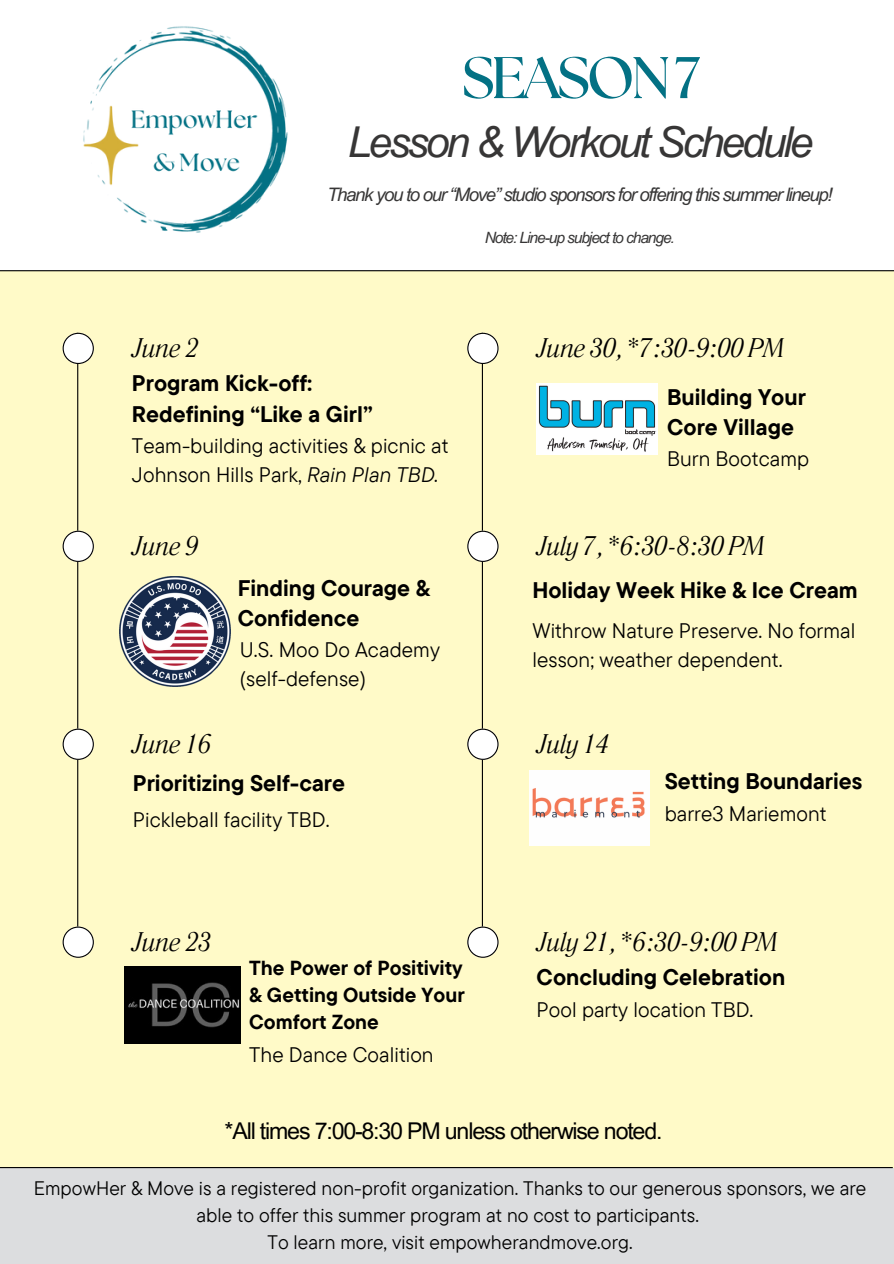
<style>
.page{position:relative;width:894px;height:1264px;background:#fff}
.page>*{position:absolute;margin:0;border:0;box-sizing:border-box;transform-origin:0 0}
.t1{font:700 58.65px "The Seasons";letter-spacing:-.055em;color:#037184}
.t2{font:italic 42.6px "Arial MT Pro";letter-spacing:-.07em;color:#373636}
.t3{font:italic 26.7px "Literaturnaya";letter-spacing:-.05em;color:#000}
.t4{font:23.1px "Arial MT Pro";letter-spacing:-.05em;color:#000}
.t5{font:700 22.5px/30.3px "TT Commons Pro";color:#000}
.t6{font:21px/29.2px "TT Commons Pro";letter-spacing:.005em;color:#000}
.t7{font:700 20.25px/27px "TT Commons Pro";color:#000;text-align:justify}
.t8{font:19.5px/27px "TT Commons Pro";letter-spacing:.005em;color:#000;text-align:center}
.t9{font:italic 18.6px "Arial MT Pro";letter-spacing:-.07em;color:#373636}
.t10{font:italic 15.6px "Arial MT Pro";letter-spacing:-.07em;color:#373636}
.s1{font-style:italic}
</style>
<div class="page">
<div style="left:0;top:0;width:893px;height:1263px;background:#fffac8"></div>
<div style="left:0;top:0;width:893px;height:271px;background:#fff"></div>
<hr style="left:0;top:270px;width:893px;height:1px;background:#000">
<hr style="left:77px;top:333px;width:1px;height:618px;background:#000">
<svg style="left:63px;top:333px;width:31px;height:31px"></svg>
<svg style="left:63px;top:530px;width:31px;height:32px"></svg>
<svg style="left:63px;top:728px;width:31px;height:32px"></svg>
<hr style="left:481px;top:333px;width:2px;height:618px;background:#000">
<svg style="left:467px;top:333px;width:31px;height:31px"></svg>
<svg style="left:467px;top:530px;width:31px;height:32px"></svg>
<svg style="left:467px;top:728px;width:31px;height:32px"></svg>
<svg style="left:63px;top:926px;width:31px;height:31px"></svg>
<svg style="left:467px;top:926px;width:31px;height:31px"></svg>
<div style="left:0;top:1167px;width:893px;height:96px;background:#dcdddf"></div>
<hr style="left:0;top:1166px;width:892px;height:2px;background:#000">
<img style="left:83px;top:26px;width:205px;height:207px">
<img style="left:120px;top:576px;width:110px;height:110px">
<img style="left:529px;top:770px;width:120px;height:76px">
<img style="left:125px;top:966px;width:115px;height:77px">
<img style="left:536px;top:383px;width:121px;height:71px">
<p class="t1" style="left:462px;top:51px;width:239px">SEASON7</p>
<h1 class="t2" style="left:348px;top:126px;width:467px">Lesson &amp; Workout Schedule</h1>
<h2 class="t9" style="left:327px;top:188px;width:507px">Thank you to our “Move” studio sponsors for offering this summer lineup!</h2>
<p class="t10" style="left:484px;top:231px;width:192px">Note: Line-up subject to change.</p>
<p class="t3" style="left:132px;top:332px;width:69px">June 2</p>
<p class="t5" style="left:132px;top:367px;width:242px">Program Kick-off:<br>Redefining “Like a Girl”</p>
<p class="t6" style="left:132px;top:430px;width:318px">Team-building activities &amp; picnic at<br>Johnson Hills Park, <span class="s1">Rain Plan TBD.</span></p>
<h5 class="t3" style="left:132px;top:530px;width:69px">June 9</h5>
<h4 class="t3" style="left:132px;top:728px;width:81px">June 16</h4>
<h3 class="t5" style="left:237px;top:572px;width:193px">Finding Courage &amp;<br>Confidence</h3>
<h4 class="t6" style="left:240px;top:634px;width:201px">U.S. Moo Do Academy (self-defense)</h4>
<h3 class="t5" style="left:133px;top:767px;width:214px">Prioritizing Self-care</h3>
<p class="t6" style="left:133px;top:804px;width:198px">Pickleball facility TBD.</p>
<h4 class="t3" style="left:132px;top:925px;width:81px">June 23</h4>
<h3 class="t7" style="left:249px;top:954px;width:217px">The Power of Positivity &amp; Getting Outside Your Comfort Zone</h3>
<p class="t6" style="left:249px;top:1039px;width:186px">The Dance Coalition</p>
<h4 class="t3" style="left:536px;top:332px;width:250px">June 30, *7:30-9:00 PM</h4>
<h5 class="t5" style="left:667px;top:381px;width:140px">Building Your<br>Core Village</h5>
<h3 class="t6" style="left:667px;top:443px;width:143px">Burn Bootcamp</h3>
<h6 class="t3" style="left:536px;top:530px;width:230px">July 7, *6:30-8:30 PM</h6>
<h5 class="t5" style="left:532px;top:574px;width:327px">Holiday Week Hike &amp; Ice Cream</h5>
<h3 class="t6" style="left:532px;top:615px;width:324px">Withrow Nature Preserve. No formal lesson; weather dependent.</h3>
<p class="t3" style="left:536px;top:728px;width:75px">July 14</p>
<p class="t5" style="left:664px;top:765px;width:199px">Setting Boundaries</p>
<h5 class="t6" style="left:664px;top:798px;width:163px">barre3 Mariemont</h5>
<h4 class="t3" style="left:536px;top:925px;width:243px">July 21, *6:30-9:00 PM</h4>
<h5 class="t5" style="left:536px;top:961px;width:250px">Concluding Celebration</h5>
<h3 class="t6" style="left:536px;top:994px;width:218px">Pool party location TBD.</h3>
<h5 class="t4" style="left:224px;top:1122px;width:439px">*All times 7:00-8:30 PM unless otherwise noted.</h5>
<h3 class="t8" style="left:34px;top:1174px;width:833px">EmpowHer &amp; Move is a registered non-profit organization. Thanks to our generous sponsors, we are able to offer this summer program at no cost to participants.</h3>
<p class="t8" style="left:267px;top:1228px;width:366px">To learn more, visit empowherandmove.org.</p>
</div>
